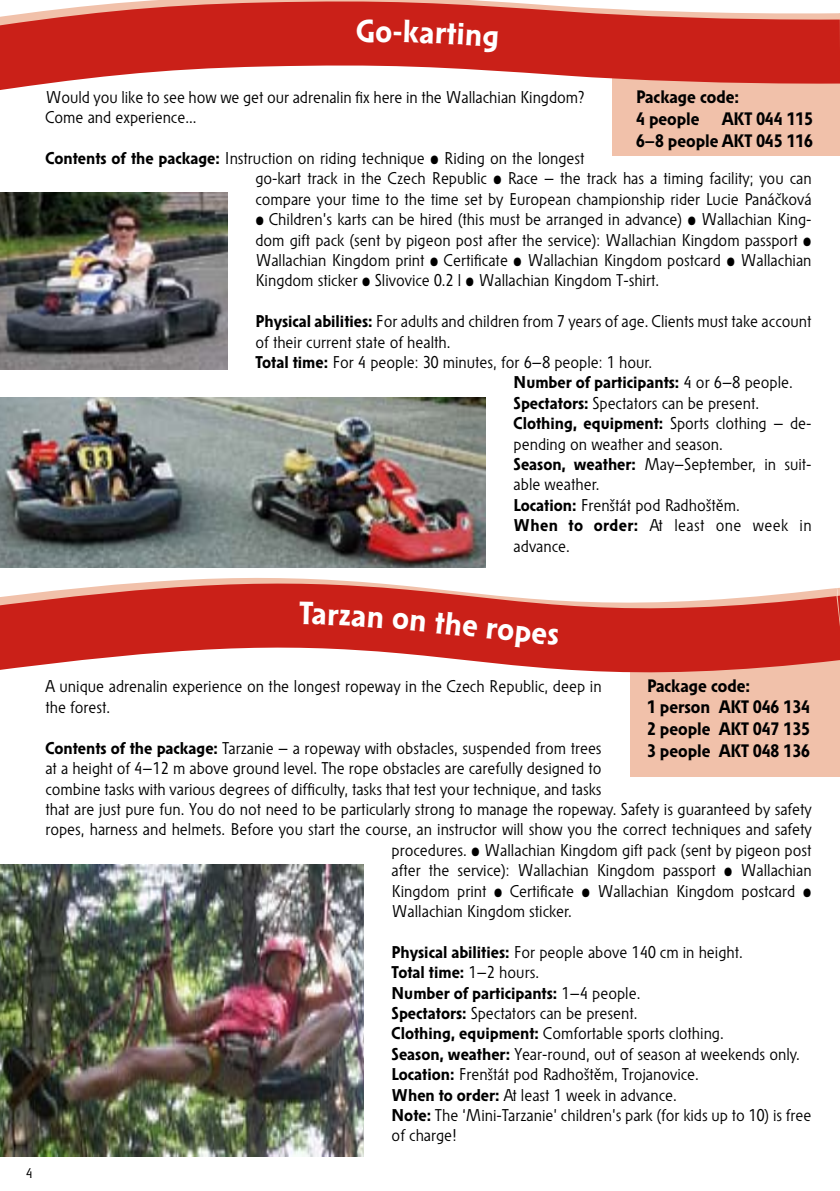
<style>
.page{position:relative;width:840px;height:1191px;background:#fff}
.page>*{position:absolute;margin:0;border:0;box-sizing:border-box;transform-origin:0 0}
.t1{font:700 32px "Solpera";color:#fff}
.t2{font:700 18px/21.6px "Solpera";color:#000}
.t3{font:17px/20.4px "Solpera";color:#000}
.t4{font:700 17px "Solpera";color:#000}
.t5{font:17px "Solpera";letter-spacing:.02em;color:#000}
.s1{font-weight:700}
.s2{font-weight:400}
</style>
<div class="page">
<div style="left:629px;top:638px;width:210px;height:139px;background:#f1c1aa"></div>
<img style="left:0;top:865px;width:363px;height:292px">
<div style="left:612px;top:48px;width:227px;height:108px;background:#f1c1aa"></div>
<img style="left:0;top:397px;width:485px;height:153px">
<img style="left:0;top:193px;width:227px;height:176px">
<svg style="left:0;top:550px;width:486px;height:7px"></svg>
<svg style="left:0;top:557px;width:839px;height:155px"></svg>
<svg style="left:0;top:0;width:839px;height:90px"></svg>
<div style="left:299px;top:601px;width:84px;height:26px;background:#ca2018"></div>
<svg style="left:392px;top:612px;width:16px;height:18px"></svg>
<svg style="left:514px;top:626px;width:44px;height:22px"></svg>
<div style="left:356px;top:19px;width:77px;height:25px;background:#ca2018"></div>
<svg style="left:482px;top:30px;width:16px;height:23px"></svg>
<h1 class="t1" style="left:435px;top:14px;width:49px;rotate:3deg">rtin</h1>
<p class="t3" style="left:45px;top:88px;width:540px">Would you like to see how we get our adrenalin fix here in the Wallachian Kingdom?<br>Come and experience...</p>
<p class="t3" style="left:255px;top:149px;width:557px;text-indent:-210px"><span class="s1">Contents of the package:</span> Instruction on riding technique • Riding on the longest<br>go-kart track in the Czech Republic • Race – the track has a timing facility; you can compare your time to the time set by European championship rider Lucie Panáčková</p>
<p class="t3" style="left:255px;top:210px;width:557px;text-align:justify">• Children’s karts can be hired (this must be arranged in advance) • Wallachian King&shy;dom gift pack (sent by pigeon post after the service): Wallachian Kingdom passport • Wallachian Kingdom print • Certificate • Wallachian Kingdom postcard • Wallachian Kingdom sticker • Slivovice 0.2 l • Wallachian Kingdom T-shirt.</p>
<p class="t3" style="left:255px;top:312px;width:557px"><span class="s1">Physical abilities:</span> For adults and children from 7 years of age. Clients must take account</p>
<p class="t3" style="left:255px;top:333px;width:196px">of their current state of health.</p>
<p class="t3" style="left:255px;top:353px;width:398px"><span class="s1">Total time:</span> For 4 people: 30 minutes, for 6–8 people: 1 hour.</p>
<p class="t4" style="left:513px;top:373px;width:280px">Number of participants: <span class="s2">4 or 6–8 people.</span></p>
<p class="t3" style="left:513px;top:394px;width:247px"><span class="s1">Spectators:</span> Spectators can be present.</p>
<p class="t4" style="left:513px;top:413px;width:299px">Clothing, equipment: <span class="s2">Sports clothing – de-</span></p>
<p class="t3" style="left:513px;top:435px;width:210px">pending on weather and season.</p>
<p class="t3" style="left:513px;top:455px;width:299px"><span class="s1">Season, weather:</span> May–September, in suit-</p>
<p class="t3" style="left:513px;top:475px;width:87px">able weather.</p>
<p class="t3" style="left:513px;top:496px;width:227px"><span class="s1">Location:</span> Frenštát pod Radhoštěm.</p>
<p class="t5" style="left:513px;top:515px;width:299px"><span class="s1">When to order:</span> At least one week in</p>
<p class="t3" style="left:513px;top:537px;width:58px">advance.</p>
<p class="t2" style="left:635px;top:88px;width:105px">Package code:<br>4 people</p>
<p class="t2" style="left:635px;top:109px;width:178px;text-align:right">AKT 044 115<br>6–8 people AKT 045 116</p>
<h1 class="t1" style="left:411px;top:601px;width:107px;rotate:6deg">n the ro</h1>
<p class="t2" style="left:646px;top:676px;width:164px">Package code:<br>1 person AKT 046 134<br>2 people AKT 047 135<br>3 people AKT 048 136</p>
<p class="t3" style="left:45px;top:677px;width:557px">A unique adrenalin experience on the longest ropeway in the Czech Republic, deep in the forest.</p>
<p class="t3" style="left:45px;top:739px;width:557px"><span class="s1">Contents of the package:</span> Tarzanie – a ropeway with obstacles, suspended from trees</p>
<p class="t3" style="left:45px;top:759px;width:557px">at a height of 4–12 m above ground level. The rope obstacles are carefully designed to</p>
<p class="t3" style="left:45px;top:779px;width:557px">combine tasks with various degrees of difficulty, tasks that test your technique, and tasks</p>
<p class="t3" style="left:45px;top:800px;width:767px">that are just pure fun. You do not need to be particularly strong to manage the ropeway. Safety is guaranteed by safety</p>
<p class="t3" style="left:45px;top:820px;width:767px">ropes, harness and helmets. Before you start the course, an instructor will show you the correct techniques and safety</p>
<p class="t3" style="left:391px;top:841px;width:421px">procedures. • Wallachian Kingdom gift pack (sent by pigeon post</p>
<p class="t3" style="left:391px;top:861px;width:421px">after the service): Wallachian Kingdom passport • Wallachian</p>
<p class="t3" style="left:391px;top:881px;width:421px">Kingdom print • Certificate • Wallachian Kingdom postcard •</p>
<p class="t3" style="left:391px;top:902px;width:182px">Wallachian Kingdom sticker.</p>
<p class="t3" style="left:391px;top:943px;width:421px"><span class="s1">Physical abilities:</span> For people above 140 cm in height.<br><span class="s1">Total time:</span> 1–2 hours.<br><span class="s1">Number of participants:</span> 1–4 people.<br><span class="s1">Spectators:</span> Spectators can be present.<br><span class="s1">Clothing, equipment:</span> Comfortable sports clothing.<br><span class="s1">Season, weather:</span> Year-round, out of season at weekends only.<br><span class="s1">Location:</span> Frenštát pod Radhoštěm, Trojanovice.<br><span class="s1">When to order:</span> At least 1 week in advance.<br><span class="s1">Note:</span> The ‘Mini-Tarzanie’ children’s park (for kids up to 10) is free of charge!</p>
</div>
